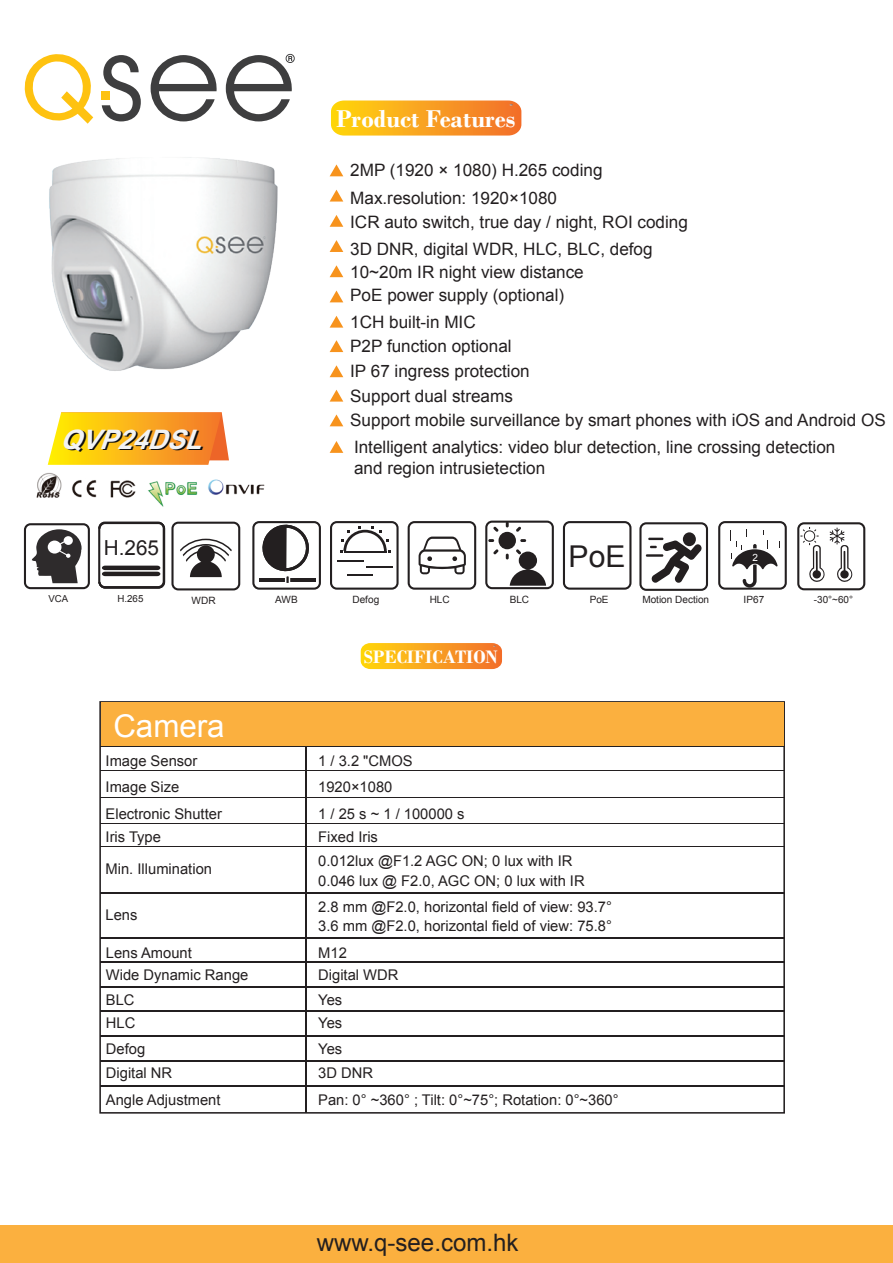
<style>
.page{position:relative;width:893px;height:1263px;background:#fff}
.page>*{position:absolute;margin:0;border:0;box-sizing:border-box;transform-origin:0 0}
.t1{font:31.35px "Arial";color:#fff}
.t2{font:30px "Arial";color:#231f20}
.t3{font:italic 700 27px "Arial";color:#0f0e0e}
.t4{font:700 25.5px "Bodoni";color:#fff}
.t5{font:24px "Arial";color:#231f20}
.t6{font:20.7px "Arial";color:#231f20}
.t7{font:700 18.9px "Bodoni";color:#fff}
.t8{font:17.1px/24.8px "Arial";color:#231f20}
.t9{font:14.7px/26.4px "Arial";color:#231f20}
.t10{font:10.05px "Arial";color:#231f20}
.t11{font:10.05px "Arial";color:#fff}
.t12{font:9.9px "Arial";color:#231f20}
.t13{font:9.75px "Arial";color:#231f20}
.t14{font:9.6px "Arial";color:#231f20}
</style>
<div class="page">
<svg style="left:330px;top:215px;width:13px;height:12px"></svg>
<svg style="left:330px;top:240px;width:13px;height:12px"></svg>
<svg style="left:330px;top:265px;width:13px;height:12px"></svg>
<svg style="left:330px;top:190px;width:13px;height:12px"></svg>
<svg style="left:330px;top:164px;width:13px;height:12px"></svg>
<svg style="left:331px;top:101px;width:190px;height:35px;background:#f8a424"></svg>
<hr style="left:100px;top:797px;width:684px;height:1px;background:#231f20">
<hr style="left:100px;top:823px;width:684px;height:1px;background:#231f20">
<hr style="left:100px;top:846px;width:684px;height:1px;background:#231f20">
<hr style="left:100px;top:892px;width:684px;height:1px;background:#231f20">
<hr style="left:100px;top:938px;width:684px;height:1px;background:#231f20">
<hr style="left:100px;top:962px;width:684px;height:1px;background:#231f20">
<hr style="left:100px;top:770px;width:684px;height:1px;background:#231f20">
<div style="left:101px;top:702px;width:682px;height:45px;background:#fbb03f"></div>
<hr style="left:100px;top:746px;width:684px;height:1px;background:#231f20">
<hr style="left:100px;top:987px;width:684px;height:1px;background:#231f20">
<hr style="left:100px;top:1010px;width:684px;height:1px;background:#231f20">
<hr style="left:100px;top:1036px;width:684px;height:1px;background:#231f20">
<hr style="left:100px;top:1060px;width:684px;height:1px;background:#231f20">
<hr style="left:100px;top:1085px;width:684px;height:1px;background:#231f20">
<div style="left:0;top:1225px;width:893px;height:38px;background:#fbb03f"></div>
<img style="left:49px;top:157px;width:229px;height:121px">
<svg style="left:24px;top:54px;width:69px;height:70px"></svg>
<svg style="left:102px;top:54px;width:193px;height:67px"></svg>
<img style="left:29px;top:278px;width:485px;height:836px">
<div style="left:25px;top:524px;width:64px;height:64px;background:#fff;border-radius:6px"></div>
<div style="left:24px;top:523px;width:66px;height:66px;border:2px solid #231f20;border-radius:6px"></div>
<svg style="left:32px;top:529px;width:50px;height:54px"></svg>
<svg style="left:169px;top:538px;width:73px;height:57px"></svg>
<div style="left:171px;top:522px;width:69px;height:68px;border:2px solid #231f20;border-radius:6px"></div>
<div style="left:253px;top:522px;width:67px;height:67px;background:#fff;border-radius:6px"></div>
<div style="left:252px;top:521px;width:69px;height:69px;border:2px solid #231f20;border-radius:6px"></div>
<svg style="left:260px;top:522px;width:50px;height:50px"></svg>
<svg style="left:261px;top:526px;width:26px;height:46px"></svg>
<hr style="left:260px;top:578px;width:56px;height:4px;background:#231f20">
<svg style="left:285px;top:576px;width:5px;height:7px"></svg>
<div style="left:331px;top:522px;width:67px;height:67px;background:#fff;border-radius:6px"></div>
<div style="left:330px;top:521px;width:69px;height:69px;border:2px solid #231f20;border-radius:6px"></div>
<div style="left:343px;top:530px;width:44px;height:43px;border:3px solid #231f20;border-radius:50%"></div>
<div style="left:340px;top:551px;width:49px;height:23px;background:#fff"></div>
<hr style="left:344px;top:551px;width:42px;height:1px;background:#231f20">
<hr style="left:337px;top:560px;width:27px;height:2px;background:#231f20">
<svg style="left:366px;top:566px;width:26px;height:1px"></svg>
<hr style="left:348px;top:574px;width:25px;height:2px;background:#231f20">
<div style="left:409px;top:522px;width:66px;height:67px;background:#fff;border-radius:6px"></div>
<div style="left:408px;top:521px;width:68px;height:69px;border:2px solid #231f20;border-radius:6px"></div>
<svg style="left:419px;top:537px;width:47px;height:37px"></svg>
<div style="left:563px;top:521px;width:68px;height:69px;border:2px solid #231f20;border-radius:6px"></div>
<div style="left:485px;top:521px;width:69px;height:68px;border:2px solid #231f20;border-radius:6px"></div>
<svg style="left:488px;top:522px;width:58px;height:64px"></svg>
<div style="left:639px;top:522px;width:69px;height:69px;border:2px solid #231f20;border-radius:6px"></div>
<svg style="left:646px;top:532px;width:56px;height:51px"></svg>
<div style="left:718px;top:521px;width:69px;height:69px;border:2px solid #231f20;border-radius:6px"></div>
<svg style="left:731px;top:529px;width:49px;height:59px"></svg>
<div style="left:797px;top:522px;width:68px;height:68px;border:2px solid #231f20;border-radius:6px"></div>
<svg style="left:800px;top:527px;width:24px;height:55px"></svg>
<svg style="left:830px;top:528px;width:22px;height:54px"></svg>
<h3 class="t4" style="left:336px;top:104px;width:180px">Product Features</h3>
<p class="t8" style="left:350px;top:158px;width:254px">2MP (1920 × 1080) H.265 coding</p>
<h3 class="t3" style="left:62px;top:425px;width:154px">QVP24DSL</h3>
<p class="t6" style="left:104px;top:535px;width:57px">H.265</p>
<p class="t8" style="left:350px;top:186px;width:339px;line-height:24.3px">Max.resolution: 1920×1080<br>ICR auto switch, true day / night, ROI coding</p>
<p class="t8" style="left:350px;top:237px;width:304px;line-height:23.1px">3D DNR, digital WDR, HLC, BLC, defog<br>10~20m IR night view distance<br>PoE power supply (optional)</p>
<p class="t8" style="left:350px;top:309px;width:537px">1CH built-in MIC<br>P2P function optional<br>IP 67 ingress protection<br>Support dual streams<br>Support mobile surveillance by smart phones with iOS and Android OS</p>
<p class="t8" style="left:354px;top:437px;width:483px;line-height:20.5px">Intelligent analytics: video blur detection, line crossing detection and region intrusietection</p>
<h2 class="t2" style="left:569px;top:537px;width:58px">PoE</h2>
<p class="t11" style="left:752px;top:551px;width:7px">2</p>
<p class="t14" style="left:48px;top:592px;width:21px">VCA</p>
<p class="t13" style="left:117px;top:592px;width:27px">H.265</p>
<p class="t10" style="left:192px;top:594px;width:26px">WDR</p>
<p class="t10" style="left:275px;top:593px;width:24px">AWB</p>
<p class="t10" style="left:352px;top:593px;width:28px">Defog</p>
<p class="t10" style="left:430px;top:593px;width:22px">HLC</p>
<p class="t10" style="left:590px;top:593px;width:20px">PoE</p>
<p class="t10" style="left:510px;top:593px;width:21px">BLC</p>
<p class="t10" style="left:642px;top:593px;width:68px">Motion Dection</p>
<p class="t10" style="left:744px;top:593px;width:22px">IP67</p>
<h1 class="t1" style="left:113px;top:705px;width:113px">Camera</h1>
<p class="t9" style="left:106px;top:748px;width:93px">Image Sensor</p>
<p class="t9" style="left:106px;top:774px;width:118px">Image Size<br>Electronic Shutter</p>
<p class="t9" style="left:106px;top:820px;width:108px;line-height:32.2px">Iris Type<br>Min. Illumination</p>
<p class="t9" style="left:106px;top:902px;width:33px">Lens</p>
<p class="t7" style="left:364px;top:645px;width:135px">SPECIFICATION</p>
<p class="t9" style="left:318px;top:748px;width:96px">1 / 3.2 "CMOS</p>
<p class="t9" style="left:318px;top:774px;width:148px">1920×1080<br>1 / 25 s ~ 1 / 100000 s</p>
<p class="t9" style="left:318px;top:824px;width:256px;line-height:24.8px">Fixed Iris<br>0.012lux @F1.2 AGC ON; 0 lux with IR</p>
<p class="t9" style="left:318px;top:868px;width:268px">0.046 lux @ F2.0, AGC ON; 0 lux with IR</p>
<p class="t9" style="left:318px;top:898px;width:295px;line-height:18.1px">2.8 mm @F2.0, horizontal field of view: 93.7°<br>3.6 mm @F2.0, horizontal field of view: 75.8°</p>
<p class="t9" style="left:106px;top:939px;width:88px">Lens Amount</p>
<p class="t9" style="left:318px;top:939px;width:30px">M12</p>
<p class="t9" style="left:106px;top:961px;width:144px">Wide Dynamic Range</p>
<p class="t9" style="left:318px;top:961px;width:82px">Digital WDR</p>
<p class="t9" style="left:106px;top:987px;width:30px">BLC</p>
<p class="t9" style="left:318px;top:987px;width:26px">Yes</p>
<p class="t9" style="left:106px;top:1010px;width:31px">HLC</p>
<p class="t9" style="left:318px;top:1010px;width:26px">Yes</p>
<p class="t9" style="left:106px;top:1035px;width:41px">Defog</p>
<p class="t9" style="left:318px;top:1035px;width:26px">Yes</p>
<p class="t9" style="left:106px;top:1060px;width:68px">Digital NR</p>
<p class="t9" style="left:318px;top:1060px;width:56px">3D DNR</p>
<p class="t9" style="left:106px;top:1086px;width:116px">Angle Adjustment</p>
<p class="t9" style="left:318px;top:1086px;width:302px">Pan: 0° ~360° ; Tilt: 0°~75°; Rotation: 0°~360°</p>
<h3 class="t5" style="left:317px;top:1227px;width:203px">www.q-see.com.hk</h3>
<p class="t12" style="left:814px;top:593px;width:41px">-30°~60°</p>
</div>
